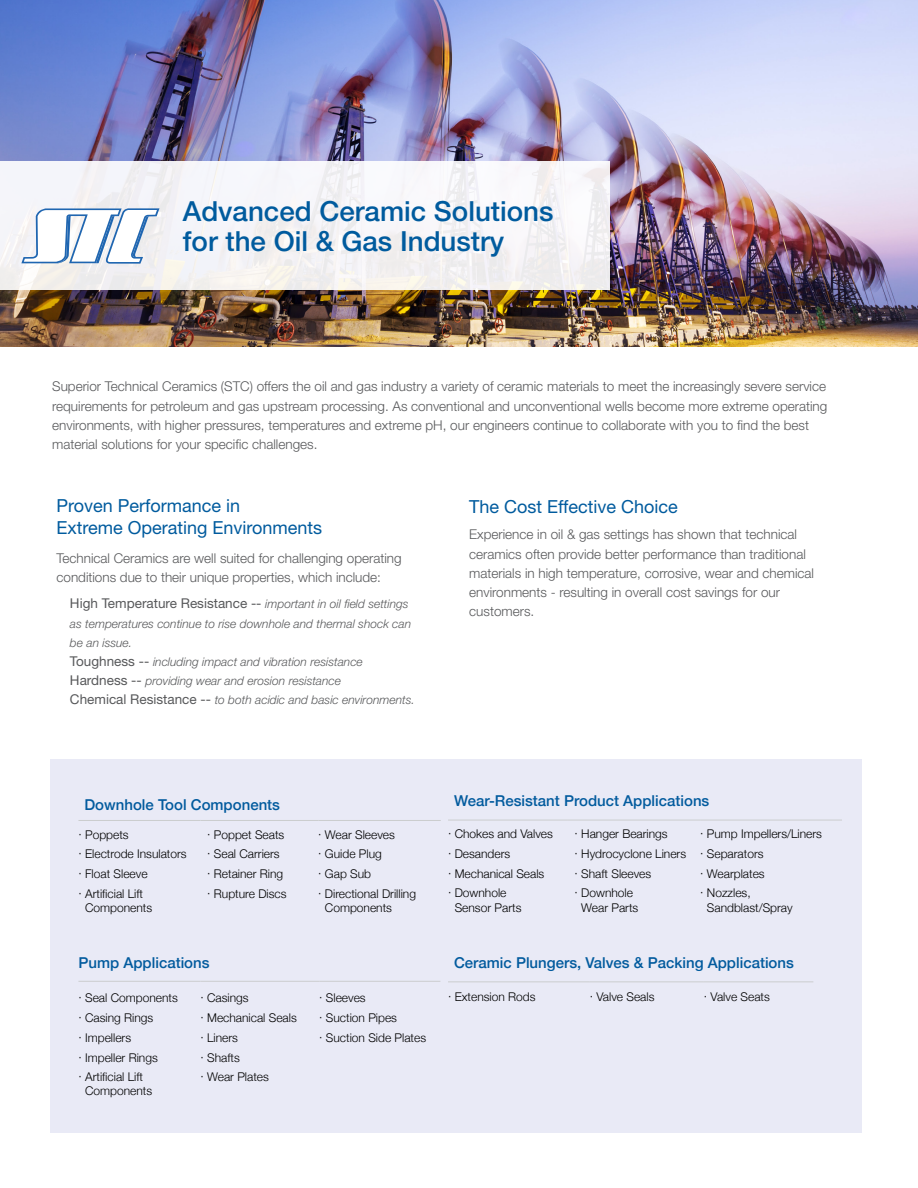
<style>
.page{position:relative;width:918px;height:1188px;background:#fff}
.page>*{position:absolute;margin:0;border:0;box-sizing:border-box;transform-origin:0 0}
.t1{font:500 27.75px/30px "Helvetica Neue LT Std";color:#005b9e}
.t2{font:18px/21.6px "Helvetica Neue LT Std";color:#005b9e}
.t3{font:500 15px "Helvetica Neue";color:#025b9e}
.t4{font:300 13.5px/19.2px "Helvetica Neue LT Std";color:#58595b}
.t5{font:13.5px "Helvetica Neue LT Std";color:#58595b}
.t6{font:300 12px/14.4px "Helvetica Neue";color:#000}
.t7{font:italic 300 12px/19.2px "Helvetica Neue LT Std";color:#58595b}
.s1{font-weight:300;font-style:italic;font-size:12px}
.s2{font-weight:400;font-style:normal;font-size:13.5px}
</style>
<div class="page">
<div style="left:50px;top:759px;width:812px;height:373px;background:#e9eaf6"></div>
<img style="left:0;top:0;width:918px;height:347px">
<hr style="left:78px;top:981px;width:122px;height:1px;background:#cbcdce">
<hr style="left:200px;top:981px;width:119px;height:1px;background:#cbcdce">
<hr style="left:319px;top:981px;width:121px;height:1px;background:#cbcdce">
<hr style="left:78px;top:820px;width:122px;height:1px;background:#cbcdce">
<hr style="left:200px;top:820px;width:118px;height:1px;background:#cbcdce">
<hr style="left:318px;top:820px;width:123px;height:1px;background:#cbcdce">
<hr style="left:448px;top:820px;width:120px;height:1px;background:#cbcdce">
<hr style="left:568px;top:820px;width:132px;height:1px;background:#cbcdce">
<hr style="left:700px;top:820px;width:142px;height:1px;background:#cbcdce">
<hr style="left:448px;top:981px;width:142px;height:1px;background:#cbcdce">
<hr style="left:590px;top:981px;width:114px;height:1px;background:#cbcdce">
<hr style="left:704px;top:981px;width:109px;height:1px;background:#cbcdce">
<div style="left:0;top:161px;width:609px;height:129px;background:linear-gradient(to right,#f3f2f5,#f5f3f5)"></div>
<svg style="left:21px;top:208px;width:138px;height:56px"></svg>
<h1 class="t1" style="left:183px;top:196px;width:372px">Advanced Ceramic Solutions for the Oil &amp; Gas Industry</h1>
<p class="t4" style="left:52px;top:377px;width:777px">Superior Technical Ceramics (STC) offers the oil and gas industry a variety of ceramic materials to meet the increasingly severe service requirements for petroleum and gas upstream processing. As conventional and unconventional wells become more extreme operating environments, with higher pressures, temperatures and extreme pH, our engineers continue to collaborate with you to find the best material solutions for your specific challenges.</p>
<h2 class="t2" style="left:56px;top:495px;width:267px">Proven Performance in<br>Extreme Operating Environments</h2>
<h2 class="t2" style="left:469px;top:495px;width:210px">The Cost Effective Choice</h2>
<p class="t4" style="left:56px;top:548px;width:347px">Technical Ceramics are well suited for challenging operating conditions due to their unique properties, which include:</p>
<p class="t5" style="left:70px;top:595px;width:340px">High Temperature Resistance -- <span class="s1">important in oil field settings</span></p>
<p class="t7" style="left:70px;top:613px;width:346px">as temperatures continue to rise downhole and thermal shock can be an issue.<br><span class="s2">Toughness --</span> including impact and vibration resistance <span class="s2">Hardness --</span> providing wear and erosion resistance<br><span class="s2">Chemical Resistance --</span> to both acidic and basic environments.</p>
<p class="t4" style="left:469px;top:525px;width:346px">Experience in oil &amp; gas settings has shown that technical ceramics often provide better performance than traditional materials in high temperature, corrosive, wear and chemical environments - resulting in overall cost savings for our customers.</p>
<p class="t3" style="left:84px;top:792px;width:197px">Downhole Tool Components</p>
<p class="t6" style="left:78px;top:826px;width:52px">⋅ Poppets</p>
<p class="t6" style="left:207px;top:826px;width:79px">⋅ Poppet Seats</p>
<p class="t6" style="left:318px;top:826px;width:78px">⋅ Wear Sleeves</p>
<p class="t6" style="left:78px;top:846px;width:110px">⋅ Electrode Insulators</p>
<p class="t6" style="left:207px;top:846px;width:74px">⋅ Seal Carriers</p>
<p class="t6" style="left:318px;top:846px;width:65px">⋅ Guide Plug</p>
<p class="t6" style="left:78px;top:866px;width:71px">⋅ Float Sleeve</p>
<p class="t6" style="left:207px;top:866px;width:78px">⋅ Retainer Ring</p>
<p class="t6" style="left:318px;top:866px;width:54px">⋅ Gap Sub</p>
<p class="t6" style="left:85px;top:885px;width:69px;text-indent:-7px">⋅ Artificial Lift<br>Components</p>
<p class="t6" style="left:207px;top:885px;width:81px">⋅ Rupture Discs</p>
<p class="t6" style="left:325px;top:885px;width:93px;text-indent:-7px">⋅ Directional Drilling<br>Components</p>
<p class="t3" style="left:78px;top:950px;width:133px">Pump Applications</p>
<p class="t6" style="left:78px;top:989px;width:101px">⋅ Seal Components</p>
<p class="t6" style="left:200px;top:989px;width:50px">⋅ Casings</p>
<p class="t6" style="left:319px;top:989px;width:48px">⋅ Sleeves</p>
<p class="t6" style="left:78px;top:1009px;width:76px">⋅ Casing Rings</p>
<p class="t6" style="left:200px;top:1009px;width:98px">⋅ Mechanical Seals</p>
<p class="t6" style="left:319px;top:1009px;width:79px">⋅ Suction Pipes</p>
<p class="t6" style="left:78px;top:1030px;width:54px">⋅ Impellers</p>
<p class="t6" style="left:200px;top:1030px;width:39px">⋅ Liners</p>
<p class="t6" style="left:319px;top:1030px;width:108px">⋅ Suction Side Plates</p>
<p class="t6" style="left:78px;top:1050px;width:81px">⋅ Impeller Rings</p>
<p class="t6" style="left:200px;top:1050px;width:41px">⋅ Shafts</p>
<p class="t6" style="left:85px;top:1068px;width:69px;text-indent:-7px">⋅ Artificial Lift<br>Components</p>
<p class="t6" style="left:200px;top:1068px;width:70px">⋅ Wear Plates</p>
<p class="t3" style="left:454px;top:789px;width:257px">Wear-Resistant Product Applications</p>
<p class="t6" style="left:448px;top:826px;width:106px">⋅ Chokes and Valves</p>
<p class="t6" style="left:575px;top:826px;width:95px">⋅ Hanger Bearings</p>
<p class="t6" style="left:700px;top:826px;width:123px">⋅ Pump Impellers/Liners</p>
<p class="t6" style="left:448px;top:845px;width:64px">⋅ Desanders</p>
<p class="t6" style="left:575px;top:845px;width:191px">⋅ Hydrocyclone Liners ⋅ Separators</p>
<p class="t6" style="left:448px;top:866px;width:98px">⋅ Mechanical Seals</p>
<p class="t6" style="left:575px;top:866px;width:78px">⋅ Shaft Sleeves</p>
<p class="t6" style="left:700px;top:866px;width:66px">⋅ Wearplates</p>
<p class="t6" style="left:455px;top:885px;width:68px;line-height:15px;text-indent:-7px">⋅ Downhole<br>Sensor Parts</p>
<p class="t6" style="left:575px;top:885px;width:65px;line-height:15px;text-align:center">⋅ Downhole<br>Wear Parts</p>
<p class="t6" style="left:707px;top:885px;width:87px;line-height:15px;text-indent:-7px">⋅ Nozzles,<br>Sandblast/Spray</p>
<p class="t3" style="left:454px;top:951px;width:341px">Ceramic Plungers, Valves &amp; Packing Applications</p>
<p class="t6" style="left:448px;top:989px;width:89px">⋅ Extension Rods</p>
<p class="t6" style="left:590px;top:989px;width:66px">⋅ Valve Seals</p>
<p class="t6" style="left:704px;top:989px;width:68px">⋅ Valve Seats</p>
</div>
